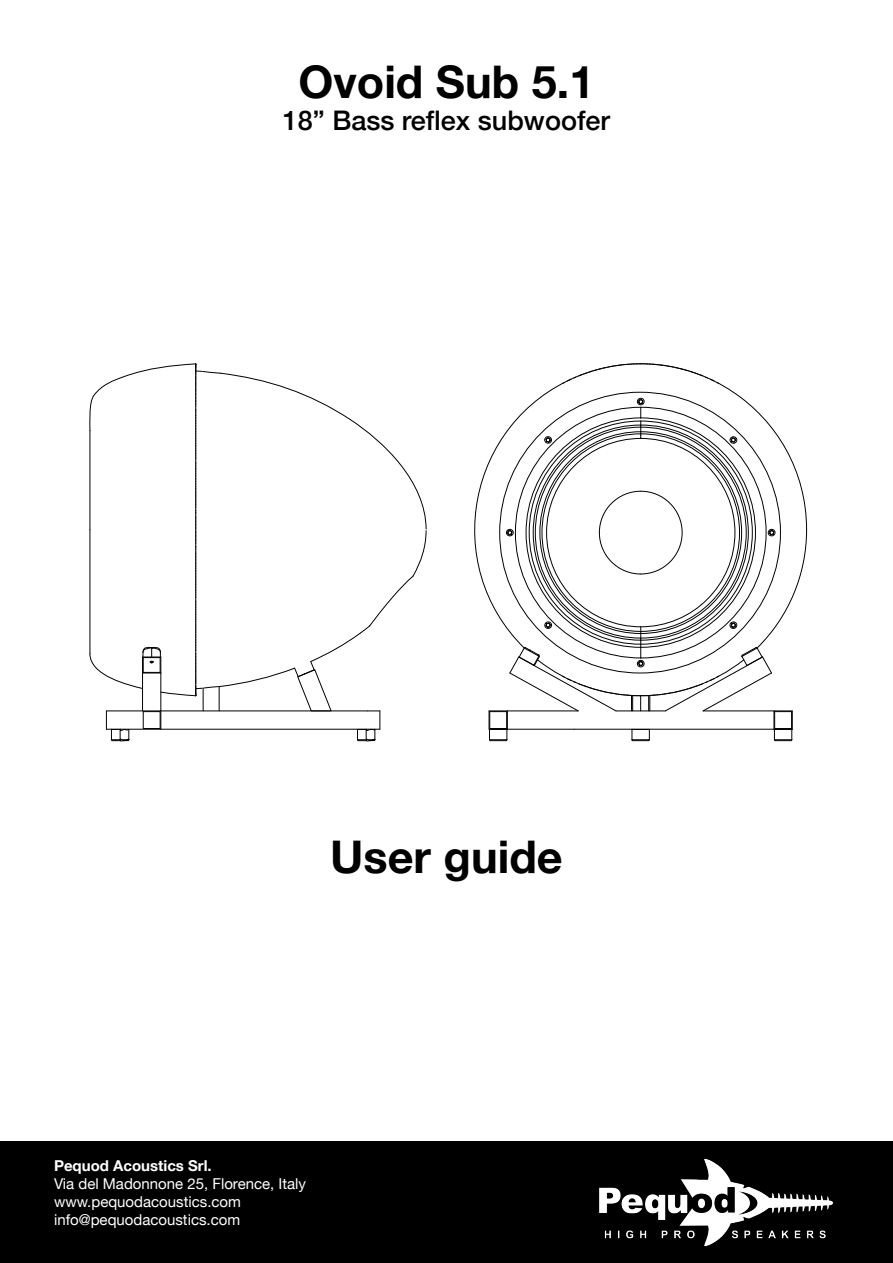
<style>
.page{position:relative;width:893px;height:1263px;background:#fff}
.page>*{position:absolute;margin:0;border:0;box-sizing:border-box;transform-origin:0 0}
.t1{font:700 45px "Helvetica Neue";color:#000}
.t2{font:500 27px "Helvetica Neue";color:#000}
.t3{font:15px "Helvetica Neue";color:#fff}
.t4{font:700 15px "Helvetica Neue";color:#fff}
</style>
<div class="page">
<div style="left:0;top:1142px;width:893px;height:121px;background:#000"></div>
<img style="left:599px;top:1158px;width:235px;height:89px">
<svg style="left:89px;top:363px;width:338px;height:379px"></svg>
<svg style="left:474px;top:383px;width:270px;height:216px"></svg>
<svg style="left:562px;top:363px;width:157px;height:21px"></svg>
<svg style="left:489px;top:399px;width:318px;height:342px"></svg>
<div style="left:544px;top:436px;width:8px;height:7px;border:1px solid #020203;border-radius:50%"></div>
<div style="left:506px;top:529px;width:7px;height:7px;border:1px solid #020203;border-radius:50%"></div>
<div style="left:544px;top:621px;width:8px;height:8px;border:1px solid #020203;border-radius:50%"></div>
<div style="left:637px;top:660px;width:8px;height:7px;border:1px solid #020203;border-radius:50%"></div>
<div style="left:729px;top:621px;width:8px;height:8px;border:1px solid #020203;border-radius:50%"></div>
<div style="left:768px;top:529px;width:7px;height:7px;border:1px solid #020203;border-radius:50%"></div>
<div style="left:729px;top:436px;width:8px;height:8px;border:1px solid #020203;border-radius:50%"></div>
<div style="left:637px;top:398px;width:8px;height:7px;border:1px solid #020203;border-radius:50%"></div>
<p class="t1" style="left:298px;top:47px;width:297px">Ovoid Sub 5.1</p>
<p class="t2" style="left:283px;top:99px;width:329px">18” Bass reflex subwoofer</p>
<p class="t1" style="left:330px;top:822px;width:234px">User guide</p>
<p class="t4" style="left:54px;top:1153px;width:159px">Pequod Acoustics Srl.</p>
<p class="t3" style="left:54px;top:1172px;width:254px">Via del Madonnone 25, Florence, Italy</p>
<p class="t3" style="left:54px;top:1190px;width:188px">www.pequodacoustics.com</p>
<p class="t3" style="left:54px;top:1208px;width:188px">info@pequodacoustics.com</p>
</div>
